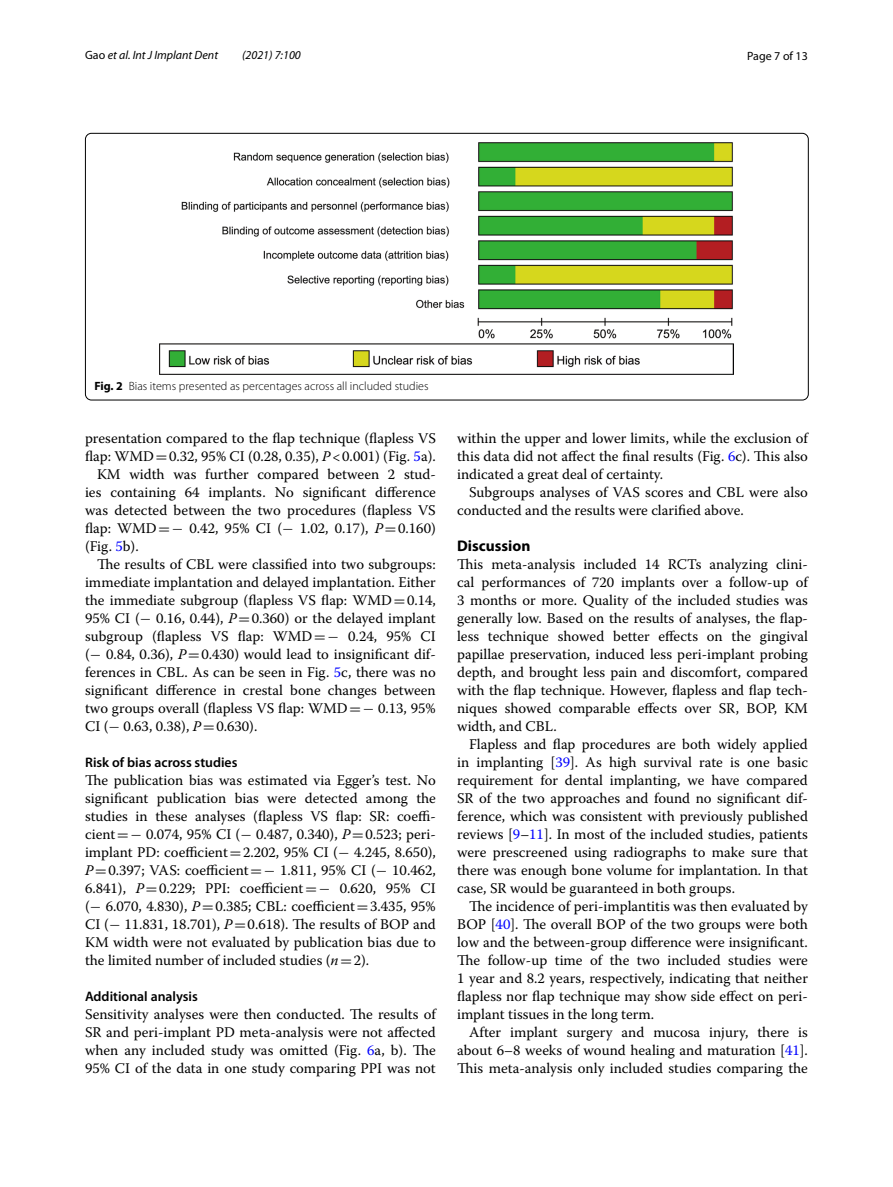
<style>
.page{position:relative;width:893px;height:1187px;background:#fff}
.page>*{position:absolute;margin:0;border:0;box-sizing:border-box;transform-origin:0 0}
.t1{font:700 15.45px "Myriad Pro";color:#000}
.t2{font:14.7px/18px "Warnock Pro";color:#000;text-align:justify}
.t3{font:600 13.8px "Myriad Pro";color:#000}
.t4{font:300 12px "Myriad Pro";color:#000}
.t5{font:italic 12px "Myriad Pro";color:#000}
.t6{font:12px "Myriad Pro";color:#000}
.s1{font-style:normal}
.s2{font-weight:700}
.s3{font-family:"MTSY"}
.s4{font-style:italic}
.s5{color:#00f}
</style>
<div class="page">
<img style="left:160px;top:142px;width:574px;height:232px">
<div style="left:85px;top:133px;width:723px;height:267px;border:1px solid #000;border-radius:6px"></div>
<p class="t5" style="left:85px;top:48px;width:135px"><span class="s1">Gao</span> et al. Int J Implant Dent</p>
<p class="t5" style="left:242px;top:48px;width:60px">(2021) 7:100</p>
<p class="t6" style="left:747px;top:48px;width:62px">Page 7 of 13</p>
<p class="t4" style="left:94px;top:379px;width:336px"><span class="s2">Fig. 2</span> Bias items presented as percentages across all included studies</p>
<p class="t2" style="left:85px;top:429px;width:352px">presentation compared to the flap technique (flapless VS</p>
<p class="t2" style="left:85px;top:447px;width:352px">flap: WMD<span class="s3">=</span>0.32, 95% CI (0.28, 0.35), <span class="s4">P</span>&lt;0.001) (Fig. <span class="s5">5</span>a).</p>
<p class="t2" style="left:97px;top:465px;width:340px">KM width was further compared between 2 stud-</p>
<p class="t2" style="left:85px;top:483px;width:352px">ies containing 64 implants. No significant difference</p>
<p class="t2" style="left:85px;top:501px;width:352px">was detected between the two procedures (flapless VS</p>
<p class="t2" style="left:85px;top:519px;width:352px">flap: WMD<span class="s3">=−</span> 0.42, 95% CI (<span class="s3">−</span> 1.02, 0.17), <span class="s4">P</span><span class="s3">=</span>0.160)</p>
<p class="t2" style="left:85px;top:537px;width:55px">(Fig. <span class="s5">5</span>b).</p>
<p class="t2" style="left:97px;top:555px;width:340px">The results of CBL were classified into two subgroups:</p>
<p class="t2" style="left:85px;top:573px;width:352px">immediate implantation and delayed implantation. Either</p>
<p class="t2" style="left:85px;top:591px;width:352px">the immediate subgroup (flapless VS flap: WMD<span class="s3">=</span>0.14,</p>
<p class="t2" style="left:85px;top:609px;width:352px">95% CI (<span class="s3">−</span> 0.16, 0.44), <span class="s4">P</span><span class="s3">=</span>0.360) or the delayed implant</p>
<p class="t2" style="left:85px;top:627px;width:352px">subgroup (flapless VS flap: WMD<span class="s3">=−</span> 0.24, 95% CI</p>
<p class="t2" style="left:85px;top:645px;width:352px">(<span class="s3">−</span> 0.84, 0.36), <span class="s4">P</span><span class="s3">=</span>0.430) would lead to insignificant dif-</p>
<p class="t2" style="left:85px;top:663px;width:352px">ferences in CBL. As can be seen in Fig. <span class="s5">5</span>c, there was no</p>
<p class="t2" style="left:85px;top:681px;width:352px">significant difference in crestal bone changes between</p>
<p class="t2" style="left:85px;top:699px;width:352px">two groups overall (flapless VS flap: WMD<span class="s3">=−</span> 0.13, 95%</p>
<p class="t2" style="left:85px;top:717px;width:174px">CI (<span class="s3">−</span> 0.63, 0.38), <span class="s4">P</span><span class="s3">=</span>0.630).</p>
<p class="t3" style="left:85px;top:753px;width:154px">Risk of bias across studies</p>
<p class="t2" style="left:85px;top:771px;width:352px">The publication bias was estimated via Egger’s test. No significant publication bias were detected among the studies in these analyses (flapless VS flap: SR: coeffi&shy;cient<span class="s3">=−</span> 0.074, 95% CI (<span class="s3">−</span> 0.487, 0.340), <span class="s4">P</span><span class="s3">=</span>0.523; peri&shy;implant PD: coefficient<span class="s3">=</span>2.202, 95% CI (<span class="s3">−</span> 4.245, 8.650), <span class="s4">P</span><span class="s3">=</span>0.397; VAS: coefficient<span class="s3">=−</span> 1.811, 95% CI (<span class="s3">−</span> 10.462, 6.841), <span class="s4">P</span><span class="s3">=</span>0.229; PPI: coefficient<span class="s3">=−</span> 0.620, 95% CI (<span class="s3">−</span> 6.070, 4.830), <span class="s4">P</span><span class="s3">=</span>0.385; CBL: coefficient<span class="s3">=</span>3.435, 95% CI (<span class="s3">−</span> 11.831, 18.701), <span class="s4">P</span><span class="s3">=</span>0.618). The results of BOP and KM width were not evaluated by publication bias due to the limited number of included studies (<span class="s4">n</span><span class="s3">=</span>2).</p>
<p class="t3" style="left:85px;top:987px;width:114px">Additional analysis</p>
<p class="t2" style="left:85px;top:1005px;width:352px">Sensitivity analyses were then conducted. The results of SR and peri-implant PD meta-analysis were not affected when any included study was omitted (Fig. <span class="s5">6</span>a, b). The 95% CI of the data in one study comparing PPI was not</p>
<p class="t2" style="left:457px;top:429px;width:352px">within the upper and lower limits, while the exclusion of this data did not affect the final results (Fig. <span class="s5">6</span>c). This also indicated a great deal of certainty.</p>
<p class="t2" style="left:457px;top:483px;width:352px;text-indent:12px">Subgroups analyses of VAS scores and CBL were also conducted and the results were clarified above.</p>
<p class="t1" style="left:457px;top:536px;width:75px">Discussion</p>
<p class="t2" style="left:457px;top:555px;width:352px">This meta-analysis included 14 RCTs analyzing clini&shy;cal performances of 720 implants over a follow-up of 3 months or more. Quality of the included studies was generally low. Based on the results of analyses, the flap&shy;less technique showed better effects on the gingival papillae preservation, induced less peri-implant probing depth, and brought less pain and discomfort, compared with the flap technique. However, flapless and flap tech&shy;niques showed comparable effects over SR, BOP, KM width, and CBL.</p>
<p class="t2" style="left:457px;top:735px;width:352px;text-indent:12px">Flapless and flap procedures are both widely applied in implanting [<span class="s5">39</span>]. As high survival rate is one basic requirement for dental implanting, we have compared SR of the two approaches and found no significant dif&shy;ference, which was consistent with previously published reviews [<span class="s5">9</span>–<span class="s5">11</span>]. In most of the included studies, patients were prescreened using radiographs to make sure that there was enough bone volume for implantation. In that case, SR would be guaranteed in both groups.</p>
<p class="t2" style="left:457px;top:897px;width:352px;text-indent:12px">The incidence of peri-implantitis was then evaluated by BOP [<span class="s5">40</span>]. The overall BOP of the two groups were both low and the between-group difference were insignificant.<br>The follow-up time of the two included studies were 1 year and 8.2 years, respectively, indicating that neither flapless nor flap technique may show side effect on peri&shy;implant tissues in the long term.</p>
<p class="t2" style="left:457px;top:1023px;width:352px;text-indent:12px">After implant surgery and mucosa injury, there is about 6–8 weeks of wound healing and maturation [<span class="s5">41</span>].<br>This meta-analysis only included studies comparing the</p>
</div>
